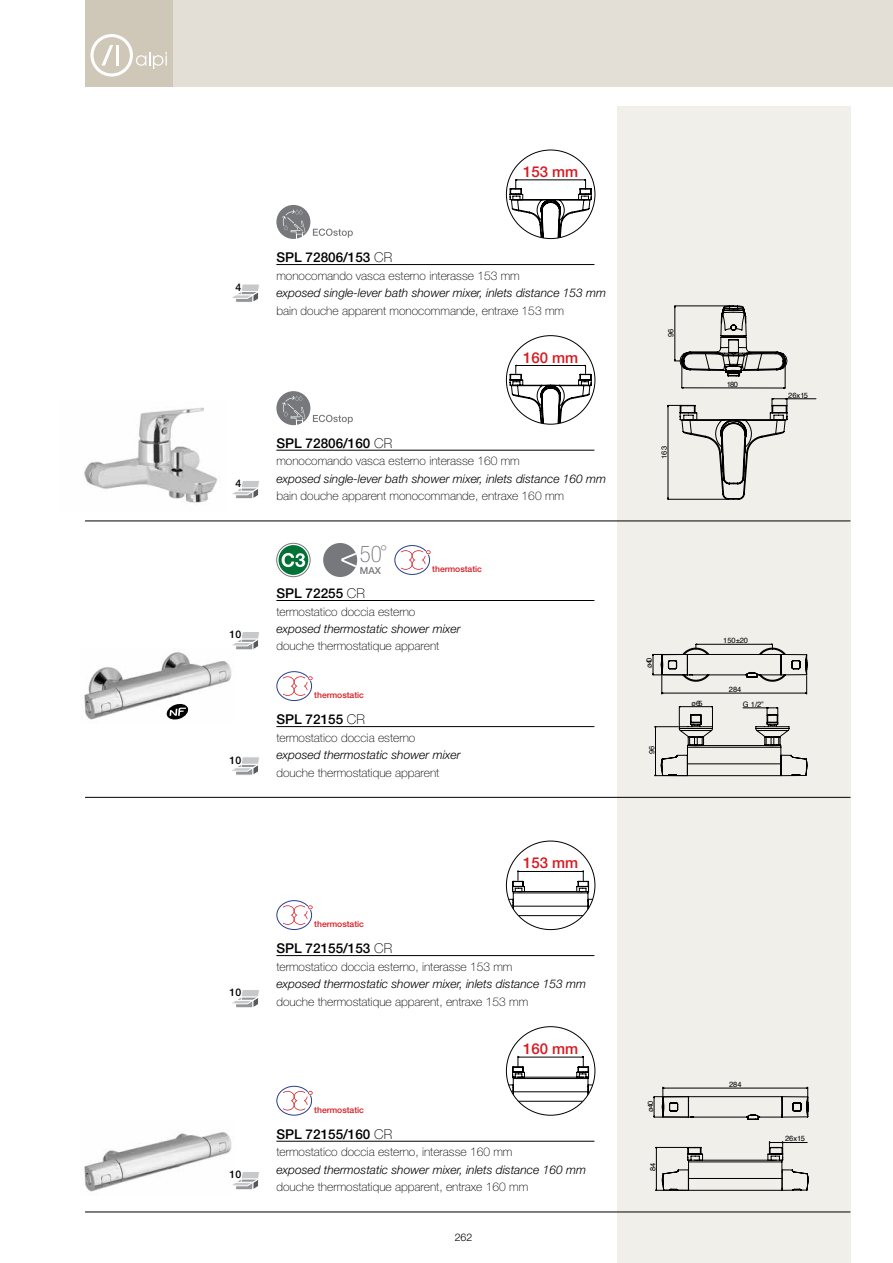
<style>
.page{position:relative;width:893px;height:1263px;background:#fff}
.page>*{position:absolute;margin:0;border:0;box-sizing:border-box;transform-origin:0 0}
.t1{font:100 condensed 22.95px "Helvetica Neue LT";color:#77787b}
.t2{font:500 15px "Helvetica Neue LT";color:#d71920}
.t3{font:500 13.5px "Helvetica Neue LT";color:#000}
.t4{font:100 12px "Helvetica Neue LT";color:#000}
.t5{font:italic 300 12px "Helvetica Neue LT";color:#000}
.t6{font:500 10.5px "Helvetica Neue LT";color:#000}
.t7{font:300 10.5px "Helvetica Neue LT";color:#000}
.t8{font:500 9.6px "Helvetica Neue LT";color:#77787b}
.t9{font:500 8.55px "Helvetica Neue LT";color:#d71920}
.t10{font:7.5px "Helvetica";color:#000}
.s1{font-weight:100}
</style>
<div class="page">
<div style="left:85px;top:0;width:808px;height:87px;background:#e3dfd6"></div>
<div style="left:85px;top:0;width:87px;height:87px;background:#cfc8b9"></div>
<svg style="left:90px;top:34px;width:77px;height:43px"></svg>
<img style="left:84px;top:407px;width:134px;height:96px">
<div style="left:617px;top:106px;width:233px;height:1157px;background:#f1efea"></div>
<hr style="left:85px;top:521px;width:765px;height:1px;background:#000">
<hr style="left:276px;top:264px;width:318px;height:1px;background:#000">
<hr style="left:276px;top:450px;width:318px;height:1px;background:#000">
<svg style="left:510px;top:179px;width:82px;height:60px"></svg>
<svg style="left:510px;top:365px;width:82px;height:59px"></svg>
<img style="left:84px;top:652px;width:148px;height:68px">
<img style="left:84px;top:1132px;width:148px;height:60px">
<hr style="left:85px;top:797px;width:765px;height:1px;background:#000">
<hr style="left:85px;top:1212px;width:765px;height:1px;background:#000">
<hr style="left:276px;top:726px;width:318px;height:1px;background:#000">
<hr style="left:276px;top:600px;width:318px;height:1px;background:#000">
<hr style="left:276px;top:955px;width:318px;height:1px;background:#000">
<hr style="left:276px;top:1141px;width:318px;height:1px;background:#000">
<svg style="left:232px;top:757px;width:27px;height:18px"></svg>
<svg style="left:232px;top:632px;width:27px;height:18px"></svg>
<svg style="left:232px;top:990px;width:27px;height:18px"></svg>
<svg style="left:227px;top:1170px;width:32px;height:21px"></svg>
<svg style="left:506px;top:871px;width:89px;height:45px"></svg>
<svg style="left:506px;top:1056px;width:89px;height:46px"></svg>
<div style="left:276px;top:671px;width:36px;height:30px;border:1px solid #25408f;border-radius:50%"></div>
<svg style="left:283px;top:676px;width:30px;height:20px"></svg>
<div style="left:276px;top:900px;width:36px;height:30px;border:1px solid #25408f;border-radius:50%"></div>
<svg style="left:283px;top:905px;width:30px;height:20px"></svg>
<div style="left:276px;top:1086px;width:36px;height:29px;border:1px solid #25408f;border-radius:50%"></div>
<svg style="left:283px;top:1090px;width:30px;height:20px"></svg>
<svg style="left:166px;top:703px;width:23px;height:17px"></svg>
<svg style="left:232px;top:284px;width:27px;height:18px"></svg>
<svg style="left:232px;top:481px;width:27px;height:18px"></svg>
<svg style="left:667px;top:305px;width:149px;height:195px"></svg>
<svg style="left:652px;top:644px;width:156px;height:133px"></svg>
<svg style="left:653px;top:1087px;width:156px;height:104px"></svg>
<svg style="left:277px;top:543px;width:33px;height:34px"></svg>
<div style="left:276px;top:543px;width:34px;height:34px;border:1px solid #77787b;border-radius:50%"></div>
<div style="left:279px;top:545px;width:29px;height:30px;background:#007236;border-radius:50%"></div>
<svg style="left:282px;top:553px;width:23px;height:14px"></svg>
<div style="left:394px;top:545px;width:36px;height:30px;border:1px solid #25408f;border-radius:50%"></div>
<svg style="left:401px;top:550px;width:30px;height:20px"></svg>
<div style="left:323px;top:543px;width:34px;height:34px;background:#77787b;border-radius:50%"></div>
<svg style="left:341px;top:550px;width:16px;height:20px"></svg>
<div style="left:276px;top:205px;width:34px;height:34px;background:#77787b;border-radius:50%"></div>
<svg style="left:313px;top:229px;width:40px;height:9px"></svg>
<svg style="left:282px;top:210px;width:23px;height:29px"></svg>
<div style="left:276px;top:391px;width:34px;height:34px;background:#77787b;border-radius:50%"></div>
<svg style="left:313px;top:415px;width:40px;height:9px"></svg>
<svg style="left:282px;top:396px;width:23px;height:29px"></svg>
<p class="t6" style="left:235px;top:281px;width:7px">4</p>
<p class="t6" style="left:235px;top:477px;width:7px">4</p>
<p class="t6" style="left:230px;top:628px;width:13px">10</p>
<p class="t6" style="left:230px;top:753px;width:13px">10</p>
<p class="t6" style="left:230px;top:986px;width:13px">10</p>
<p class="t6" style="left:230px;top:1168px;width:13px">10</p>
<p class="t2" style="left:523px;top:163px;width:57px">153 mm</p>
<p class="t3" style="left:276px;top:249px;width:117px">SPL 72806/153 <span class="s1">CR</span></p>
<p class="t4" style="left:276px;top:269px;width:245px">monocomando vasca esterno interasse 153 mm</p>
<p class="t5" style="left:276px;top:286px;width:331px">exposed single-lever bath shower mixer, inlets distance 153 mm</p>
<p class="t4" style="left:276px;top:303px;width:289px">bain douche apparent monocommande, entraxe 153 mm</p>
<p class="t2" style="left:523px;top:348px;width:57px">160 mm</p>
<p class="t3" style="left:276px;top:435px;width:117px">SPL 72806/160 <span class="s1">CR</span></p>
<p class="t4" style="left:276px;top:454px;width:245px">monocomando vasca esterno interasse 160 mm</p>
<p class="t5" style="left:276px;top:471px;width:331px">exposed single-lever bath shower mixer, inlets distance 160 mm</p>
<p class="t4" style="left:276px;top:489px;width:289px">bain douche apparent monocommande, entraxe 160 mm</p>
<h1 class="t1" style="left:360px;top:541px;width:29px">50<sup>°</sup></h1>
<p class="t8" style="left:360px;top:565px;width:23px">MAX</p>
<p class="t9" style="left:432px;top:564px;width:51px">thermostatic</p>
<p class="t3" style="left:276px;top:585px;width:90px">SPL 72255 <span class="s1">CR</span></p>
<p class="t4" style="left:276px;top:604px;width:140px">termostatico doccia esterno</p>
<p class="t5" style="left:276px;top:622px;width:186px">exposed thermostatic shower mixer</p>
<p class="t4" style="left:276px;top:639px;width:164px">douche thermostatique apparent</p>
<p class="t9" style="left:314px;top:690px;width:51px">thermostatic</p>
<p class="t3" style="left:276px;top:711px;width:90px">SPL 72155 <span class="s1">CR</span></p>
<p class="t4" style="left:276px;top:731px;width:140px">termostatico doccia esterno</p>
<p class="t5" style="left:276px;top:748px;width:186px">exposed thermostatic shower mixer</p>
<p class="t4" style="left:276px;top:765px;width:164px">douche thermostatique apparent</p>
<p class="t9" style="left:314px;top:919px;width:51px">thermostatic</p>
<p class="t2" style="left:523px;top:854px;width:57px">153 mm</p>
<p class="t3" style="left:276px;top:940px;width:117px">SPL 72155/153 <span class="s1">CR</span></p>
<p class="t4" style="left:276px;top:959px;width:238px">termostatico doccia esterno, interasse 153 mm</p>
<p class="t5" style="left:276px;top:977px;width:311px">exposed thermostatic shower mixer, inlets distance 153 mm</p>
<p class="t4" style="left:276px;top:994px;width:253px">douche thermostatique apparent, entraxe 153 mm</p>
<p class="t9" style="left:314px;top:1104px;width:51px">thermostatic</p>
<p class="t2" style="left:523px;top:1040px;width:57px">160 mm</p>
<p class="t3" style="left:276px;top:1126px;width:117px">SPL 72155/160 <span class="s1">CR</span></p>
<p class="t4" style="left:276px;top:1145px;width:238px">termostatico doccia esterno, interasse 160 mm</p>
<p class="t5" style="left:276px;top:1162px;width:311px">exposed thermostatic shower mixer, inlets distance 160 mm</p>
<p class="t4" style="left:276px;top:1180px;width:253px">douche thermostatique apparent, entraxe 160 mm</p>
<p class="t7" style="left:455px;top:1230px;width:19px">262</p>
<p class="t10" style="left:665px;top:337px;width:10px;rotate:-90deg">96</p>
<p class="t10" style="left:658px;top:459px;width:14px;rotate:-90deg">163</p>
<p class="t10" style="left:727px;top:378px;width:13px">180</p>
<p class="t10" style="left:788px;top:389px;width:21px">26x1.5</p>
<p class="t10" style="left:644px;top:668px;width:13px;rotate:-90deg">ø40</p>
<p class="t10" style="left:646px;top:754px;width:10px;rotate:-90deg">96</p>
<p class="t10" style="left:723px;top:634px;width:26px">150±20</p>
<p class="t10" style="left:729px;top:684px;width:14px">284</p>
<p class="t10" style="left:691px;top:697px;width:13px">ø65</p>
<p class="t10" style="left:743px;top:698px;width:22px">G 1/2”</p>
<p class="t10" style="left:645px;top:1112px;width:13px;rotate:-90deg">ø40</p>
<p class="t10" style="left:647px;top:1171px;width:10px;rotate:-90deg">84</p>
<p class="t10" style="left:729px;top:1079px;width:14px">284</p>
<p class="t10" style="left:785px;top:1133px;width:21px">26x1.5</p>
</div>
